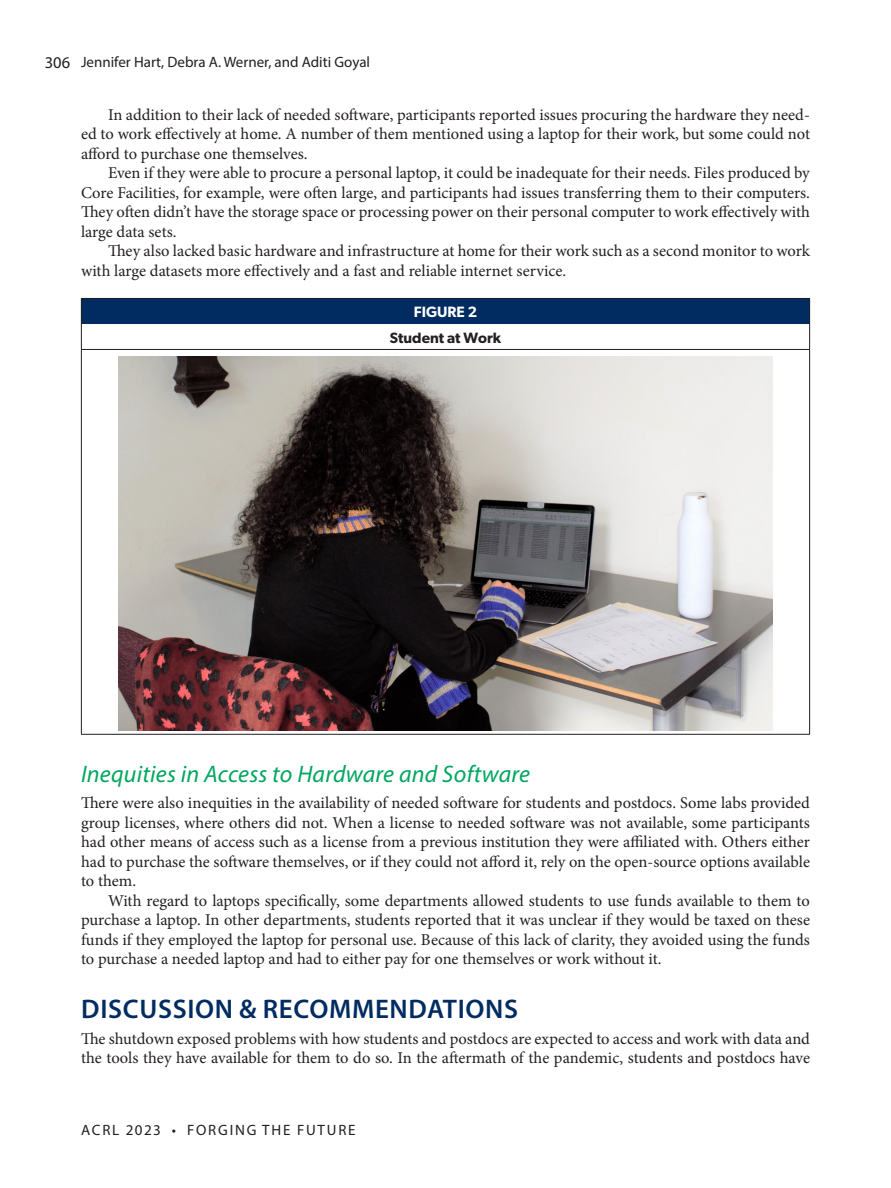
<style>
.page{position:relative;width:891px;height:1188px;background:#fff}
.page>*{position:absolute;margin:0;border:0;box-sizing:border-box;transform-origin:0 0}
.A_Head{font:600 27px "Myriad Pro";letter-spacing:.025em;color:#002c62}
.B_head{font:italic 24px "Myriad Pro";letter-spacing:.01em;color:#00a65f}
.Body_text{font:16.5px/19.5px "Minion Pro";letter-spacing:-.005em;color:#231f20;text-align:justify}
.Body_text_1{font:16.5px/19.5px "Minion Pro";letter-spacing:-.005em;color:#231f20;text-align:justify}
.t1{font:15px "Myriad Pro";color:#231f20}
.t2{font:15px "Myriad Pro";letter-spacing:.12em;color:#231f20}
.Table2{font:600 15px "Gibson";color:#231f20}
.Table1{font:600 15px "Gibson";color:#fff}
.s1{font-size:16.5px}
</style>
<div class="page">
<div style="left:81px;top:298px;width:729px;height:26px;background:#002c62"></div>
<hr style="left:81px;top:298px;width:729px;height:1px;background:#231f20">
<hr style="left:81px;top:350px;width:1px;height:384px;background:#231f20">
<hr style="left:809px;top:350px;width:1px;height:384px;background:#231f20">
<hr style="left:81px;top:734px;width:729px;height:1px;background:#231f20">
<svg style="left:81px;top:299px;width:1px;height:50px"></svg>
<svg style="left:809px;top:299px;width:1px;height:50px"></svg>
<hr style="left:81px;top:349px;width:729px;height:1px;background:#231f20">
<img style="left:119px;top:356px;width:653px;height:374px">
<p class="t1" style="left:45px;top:52px;width:327px"><span class="s1">306</span> Jennifer Hart, Debra A. Werner, and Aditi Goyal</p>
<p class="Body_text" style="left:81px;top:105px;width:731px;text-indent:27px">In addition to their lack of needed software, participants reported issues procuring the hardware they need&shy;ed to work effectively at home. A number of them mentioned using a laptop for their work, but some could not afford to purchase one themselves.</p>
<p class="Body_text" style="left:81px;top:164px;width:730px;text-indent:27px">Even if they were able to procure a personal laptop, it could be inadequate for their needs. Files produced by Core Facilities, for example, were often large, and participants had issues transferring them to their computers.<br>They often didn’t have the storage space or processing power on their personal computer to work effectively with large data sets.</p>
<p class="Body_text" style="left:81px;top:242px;width:730px;text-indent:27px">They also lacked basic hardware and infrastructure at home for their work such as a second monitor to work with large datasets more effectively and a fast and reliable internet service.</p>
<p class="Table1" style="left:414px;top:303px;width:65px">FIGURE 2</p>
<p class="Table2" style="left:390px;top:329px;width:113px">Student at Work</p>
<p class="B_head" style="left:81px;top:759px;width:451px">Inequities in Access to Hardware and Software</p>
<p class="Body_text_1" style="left:81px;top:794px;width:731px">There were also inequities in the availability of needed software for students and postdocs. Some labs provided group licenses, where others did not. When a license to needed software was not available, some participants had other means of access such as a license from a previous institution they were affiliated with. Others either had to purchase the software themselves, or if they could not afford it, rely on the open-source options available to them.</p>
<p class="Body_text" style="left:81px;top:891px;width:731px;text-indent:27px">With regard to laptops specifically, some departments allowed students to use funds available to them to purchase a laptop. In other departments, students reported that it was unclear if they would be taxed on these funds if they employed the laptop for personal use. Because of this lack of clarity, they avoided using the funds to purchase a needed laptop and had to either pay for one themselves or work without it.</p>
<p class="A_Head" style="left:81px;top:992px;width:438px">DISCUSSION &amp; RECOMMENDATIONS</p>
<p class="Body_text_1" style="left:81px;top:1029px;width:731px">The shutdown exposed problems with how students and postdocs are expected to access and work with data and the tools they have available for them to do so. In the aftermath of the pandemic, students and postdocs have</p>
<p class="t2" style="left:81px;top:1120px;width:276px">ACRL 2023 • FORGING THE FUTURE</p>
</div>
